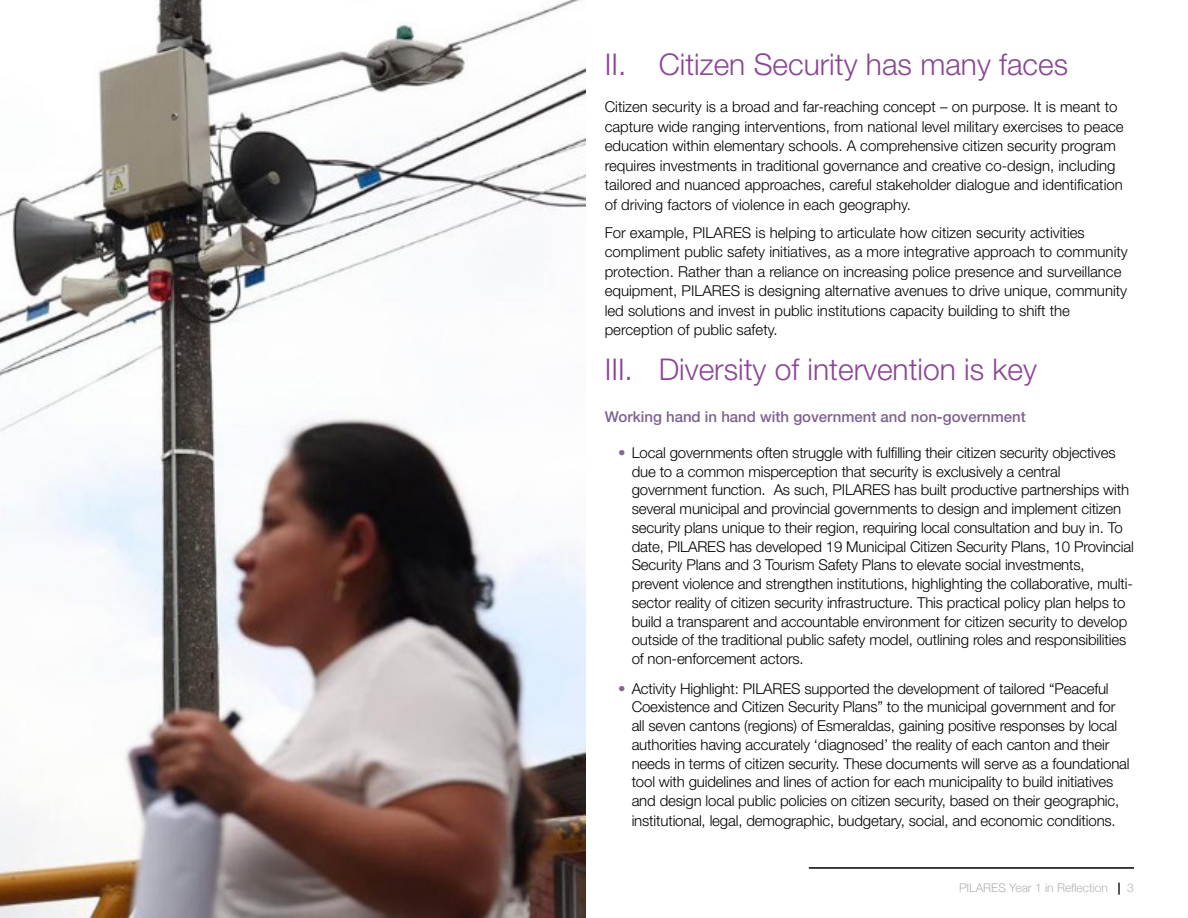
<style>
.page{position:relative;width:1188px;height:918px;background:#fff}
.page>*{position:absolute;margin:0;border:0;box-sizing:border-box;transform-origin:0 0}
.Heading_2{font:300 30px "Helvetica Neue LT Std";color:#8b4695}
.Body{font:300 15px/18.8px "Helvetica Neue LT Std";letter-spacing:-.01em;color:#000}
.Heading_3{font:500 15px "Helvetica Neue LT Std";color:#806090}
.t1{font:300 12px "Helvetica Neue";color:#b3b2b2}
.s1{color:#85678a}
.s2{font-weight:700;color:#000}
</style>
<div class="page">
<hr style="left:809px;top:867px;width:325px;height:2px;background:#000">
<img style="left:0;top:0;width:585px;height:918px">
<h2 class="Heading_2" style="left:605px;top:46px;width:465px">II. Citizen Security has many faces</h2>
<p class="Body" style="left:605px;top:97px;width:521px;line-height:19.5px">Citizen security is a broad and far-reaching concept – on purpose. It is meant to capture wide ranging interventions, from national level military exercises to peace education within elementary schools. A comprehensive citizen security program requires investments in traditional governance and creative co-design, including tailored and nuanced approaches, careful stakeholder dialogue and identification of driving factors of violence in each geography.</p>
<p class="Body" style="left:605px;top:222px;width:525px;line-height:19.5px">For example, PILARES is helping to articulate how citizen security activities compliment public safety initiatives, as a more integrative approach to community protection. Rather than a reliance on increasing police presence and surveillance equipment, PILARES is designing alternative avenues to drive unique, community led solutions and invest in public institutions capacity building to shift the perception of public safety.</p>
<h2 class="Heading_2" style="left:605px;top:351px;width:434px">III. Diversity of intervention is key</h2>
<h4 class="Heading_3" style="left:605px;top:407px;width:423px">Working hand in hand with government and non-government</h4>
<p class="Body" style="left:632px;top:443px;width:504px;text-indent:-14px"><span class="s1">•</span> Local governments often struggle with fulfilling their citizen security objectives due to a common misperception that security is exclusively a central government function. As such, PILARES has built productive partnerships with several municipal and provincial governments to design and implement citizen security plans unique to their region, requiring local consultation and buy in. To date, PILARES has developed 19 Municipal Citizen Security Plans, 10 Provincial Security Plans and 3 Tourism Safety Plans to elevate social investments, prevent violence and strengthen institutions, highlighting the collaborative, multi&shy;sector reality of citizen security infrastructure. This practical policy plan helps to build a transparent and accountable environment for citizen security to develop outside of the traditional public safety model, outlining roles and responsibilities of non-enforcement actors.</p>
<p class="Body" style="left:632px;top:679px;width:499px;text-indent:-14px"><span class="s1">•</span> Activity Highlight: PILARES supported the development of tailored “Peaceful Coexistence and Citizen Security Plans” to the municipal government and for all seven cantons (regions) of Esmeraldas, gaining positive responses by local authorities having accurately ‘diagnosed’ the reality of each canton and their needs in terms of citizen security. These documents will serve as a foundational tool with guidelines and lines of action for each municipality to build initiatives and design local public policies on citizen security, based on their geographic, institutional, legal, demographic, budgetary, social, and economic conditions.</p>
<p class="t1" style="left:959px;top:878px;width:176px">PILARES Year 1 in Reflection <span class="s2">|</span> 3</p>
</div>
